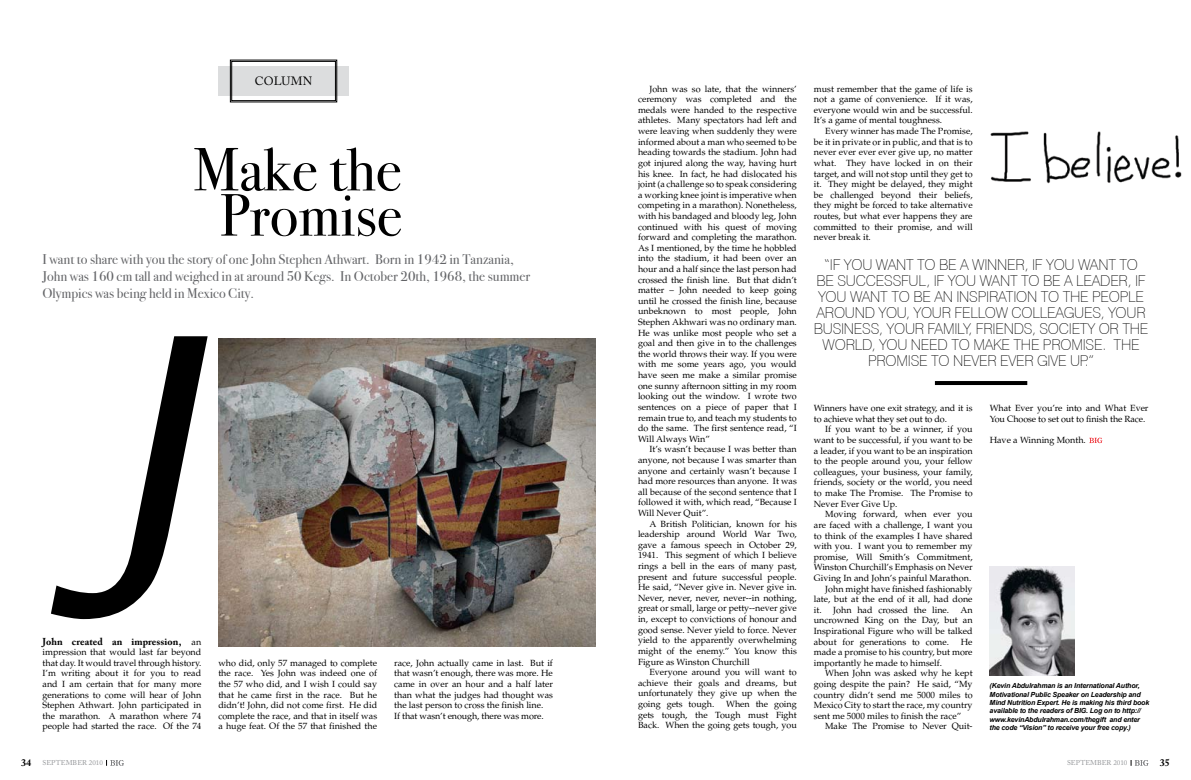
<style>
.page{position:relative;width:1191px;height:780px;background:#fff}
.page>*{position:absolute;margin:0;border:0;box-sizing:border-box;transform-origin:0 0}
.t1{font:italic 325.8px "Lucida Sans";color:#000}
.t2{font:60.9px "Bodoni Svty Two ITCTT Book";color:#000}
.t3{font:59.6px "Bodoni Svty Two ITCTT Book";color:#000}
.t4{font:100 15px/16px "Swiss 721 BT";letter-spacing:-.015em;color:#000;text-align:center}
.t5{font:14px/16.8px "Bodoni Svty Two ITCTT Book";color:#636467}
.t6{font:12px "Adobe Caslon Pro";letter-spacing:.015em;color:#000}
.t7{font:700 10px "Adobe Caslon Pro";letter-spacing:.01em;color:#000}
.t8{font:9px/10.6px "Palatino";color:#000;text-align:justify}
.t9{font:italic 700 7px/8.4px "Arial";letter-spacing:-.02em;color:#000}
.t10{font:7px "Adobe Caslon Pro";color:#939598}
.s1{font-family:"Palatino";font-weight:400;font-size:9px}
.s2{font-weight:700;font-size:10px;color:#000}
</style>
<div class="page">
<svg style="left:106px;top:760px;width:18px;height:5px"></svg>
<svg style="left:1130px;top:760px;width:18px;height:5px"></svg>
<div style="left:218px;top:66px;width:131px;height:29px;background:#dcddde"></div>
<svg style="left:229px;top:59px;width:109px;height:44px"></svg>
<div style="left:231px;top:61px;width:104px;height:40px;border:1px solid #000"></div>
<hr style="left:935px;top:381px;width:92px;height:4px;background:#000">
<img style="left:218px;top:338px;width:377px;height:308px">
<img style="left:989px;top:566px;width:85px;height:109px">
<img style="left:990px;top:131px;width:192px;height:53px">
<svg style="left:1089px;top:437px;width:13px;height:6px"></svg>
<h3 class="t6" style="left:255px;top:74px;width:59px">COLUMN</h3>
<h2 class="t2" style="left:193px;top:120px;width:210px">Make the</h2>
<h3 class="t3" style="left:220px;top:166px;width:184px">Promise</h3>
<h3 class="t5" style="left:43px;top:250px;width:489px">I want to share with you the story of one John Stephen Athwart. Born in 1942 in Tanzania,<br>John was 160 cm tall and weighed in at around 50 Kegs. In October 20th, 1968, the summer<br>Olympics was being held in Mexico City.</h3>
<h1 class="t1" style="left:58px;top:269px;width:134px">J</h1>
<p class="t7" style="left:43px;top:635px;width:160px">John created an impression, <span class="s1">an</span></p>
<p class="t8" style="left:43px;top:647px;width:160px">impression that would last far beyond that day. It would travel through history.<br>I’m writing about it for you to read and I am certain that for many more generations to come will hear of John Stephen Athwart. John participated in the marathon. A marathon where 74 people had started the race. Of the 74</p>
<p class="t8" style="left:218px;top:657px;width:160px">who did, only 57 managed to complete the race. Yes John was indeed one of the 57 who did, and I wish I could say that he came first in the race. But he didn’t! John, did not come first. He did complete the race, and that in itself was a huge feat. Of the 57 that finished the</p>
<p class="t8" style="left:394px;top:657px;width:160px;text-align:left">race, John actually came in last. But if that wasn’t enough, there was more. He came in over an hour and a half later than what the judges had thought was the last person to cross the finish line.<br>If that wasn’t enough, there was more.</p>
<p class="t8" style="left:638px;top:83px;width:160px;text-indent:11px">John was so late, that the winners’ ceremony was completed and the medals were handed to the respective athletes. Many spectators had left and were leaving when suddenly they were informed about a man who seemed to be heading towards the stadium. John had got injured along the way, having hurt his knee. In fact, he had dislocated his joint (a challenge so to speak considering a working knee joint is imperative when competing in a marathon). Nonetheless, with his bandaged and bloody leg, John continued with his quest of moving forward and completing the marathon.<br>As I mentioned, by the time he hobbled into the stadium, it had been over an hour and a half since the last person had crossed the finish line. But that didn’t matter – John needed to keep going until he crossed the finish line, because unbeknown to most people, John Stephen Akhwari was no ordinary man.<br>He was unlike most people who set a goal and then give in to the challenges the world throws their way. If you were with me some years ago, you would have seen me make a similar promise one sunny afternoon sitting in my room looking out the window. I wrote two sentences on a piece of paper that I remain true to, and teach my students to do the same. The first sentence read, “I Will Always Win”</p>
<p class="t8" style="left:638px;top:444px;width:160px;text-indent:11px">It’s wasn’t because I was better than anyone, not because I was smarter than anyone and certainly wasn’t because I had more resources than anyone. It was all because of the second sentence that I followed it with, which read, “Because I Will Never Quit”.</p>
<p class="t8" style="left:638px;top:518px;width:160px;text-indent:11px">A British Politician, known for his leadership around World War Two, gave a famous speech in October 29, 1941. This segment of which I believe rings a bell in the ears of many past, present and future successful people.<br>He said, “Never give in. Never give in.<br>Never, never, never, never--in nothing, great or small, large or petty--never give in, except to convictions of honour and good sense. Never yield to force. Never yield to the apparently overwhelming might of the enemy.” You know this Figure as Winston Churchill</p>
<p class="t8" style="left:638px;top:667px;width:160px;text-indent:11px">Everyone around you will want to achieve their goals and dreams, but unfortunately they give up when the going gets tough.</p>
<p class="t8" style="left:638px;top:698px;width:160px;text-indent:88px">When the going gets tough, the Tough must Fight Back. When the going gets tough, you</p>
<p class="t8" style="left:814px;top:83px;width:160px">must remember that the game of life is not a game of convenience. If it was, everyone would win and be successful.<br>It’s a game of mental toughness.</p>
<p class="t8" style="left:814px;top:126px;width:160px;text-indent:11px">Every winner has made The Promise, be it in private or in public, and that is to never ever ever ever give up, no matter what. They have locked in on their target, and will not stop until they get to it. They might be delayed, they might be challenged beyond their beliefs, they might be forced to take alternative routes, but what ever happens they are committed to their promise, and will never break it.</p>
<p class="t4" style="left:814px;top:257px;width:336px">“IF YOU WANT TO BE A WI NNER, I F YOU WANT TO BE SUCCESSFUL, I F YOU WANT TO BE A LEADER, I F YOU WANT TO BE AN I NSPI RATI ON TO THE PEOPLE AROUND YOU, YOUR FELLOW COLLEAGUES, YOUR BUSI NESS, YOUR FAMI LY, FRI ENDS, SOCI ETY OR THE WORLD, YOU NEED TO MAKE THE PROMISE. THE PROMISE TO N EVER EVER GIVE UP.”</p>
<p class="t8" style="left:814px;top:403px;width:160px">Winners have one exit strategy, and it is to achieve what they set out to do.</p>
<p class="t8" style="left:814px;top:424px;width:160px;text-indent:11px">If you want to be a winner, if you want to be successful, if you want to be a leader, if you want to be an inspiration to the people around you, your fellow colleagues, your business, your family, friends, society or the world, you need to make The Promise. The Promise to Never Ever Give Up.</p>
<p class="t8" style="left:825px;top:509px;width:149px">Moving forward, when ever you</p>
<p class="t8" style="left:814px;top:519px;width:160px">are faced with a challenge, I want you</p>
<p class="t8" style="left:814px;top:530px;width:160px">to think of the examples I have shared</p>
<p class="t8" style="left:814px;top:541px;width:160px">with you. I want you to remember my</p>
<p class="t8" style="left:814px;top:551px;width:160px">promise, Will Smith’s Commitment,</p>
<p class="t8" style="left:814px;top:562px;width:160px">Winston Churchill’s Emphasis on Never</p>
<p class="t8" style="left:814px;top:572px;width:159px">Giving In and John’s painful Marathon.</p>
<p class="t8" style="left:825px;top:583px;width:149px">John might have finished fashionably</p>
<p class="t8" style="left:814px;top:594px;width:160px">late, but at the end of it all, had done</p>
<p class="t8" style="left:814px;top:604px;width:160px">it. John had crossed the line. An</p>
<p class="t8" style="left:814px;top:615px;width:160px">uncrowned King on the Day, but an</p>
<p class="t8" style="left:814px;top:625px;width:160px">Inspirational Figure who will be talked</p>
<p class="t8" style="left:814px;top:636px;width:137px">about for generations to come.</p>
<p class="t8" style="left:814px;top:636px;width:160px;text-indent:147px">He made a promise to his country, but more importantly he made to himself.</p>
<p class="t8" style="left:814px;top:668px;width:160px;text-indent:11px">When John was asked why he kept going despite the pain? He said, “My country didn’t send me 5000 miles to Mexico City to start the race, my country sent me 5000 miles to finish the race”</p>
<p class="t8" style="left:825px;top:721px;width:149px">Make The Promise to Never Quit-</p>
<p class="t8" style="left:989px;top:403px;width:160px">What Ever you’re into and What Ever<br>You Choose to set out to finish the Race.</p>
<p class="t8" style="left:989px;top:435px;width:98px">Have a Winning Month.</p>
<p class="t9" style="left:989px;top:681px;width:161px">(Kevin Abdulrahman is an International Author, Motivational Public Speaker on Leadership and Mind Nutrition Expert. He is making his third book available to the readers of BIG. Log on to http:// www.kevinAbdulrahman.com/thegift and enter the code “Vision” to receive your free copy.)</p>
<p class="t10" style="left:21px;top:758px;width:83px"><span class="s2">34</span> SEPTEMBER 2010</p>
<p class="t10" style="left:1067px;top:759px;width:62px">SEPTEMBER 2010</p>
<p class="t7" style="left:1159px;top:756px;width:11px">35</p>
</div>
